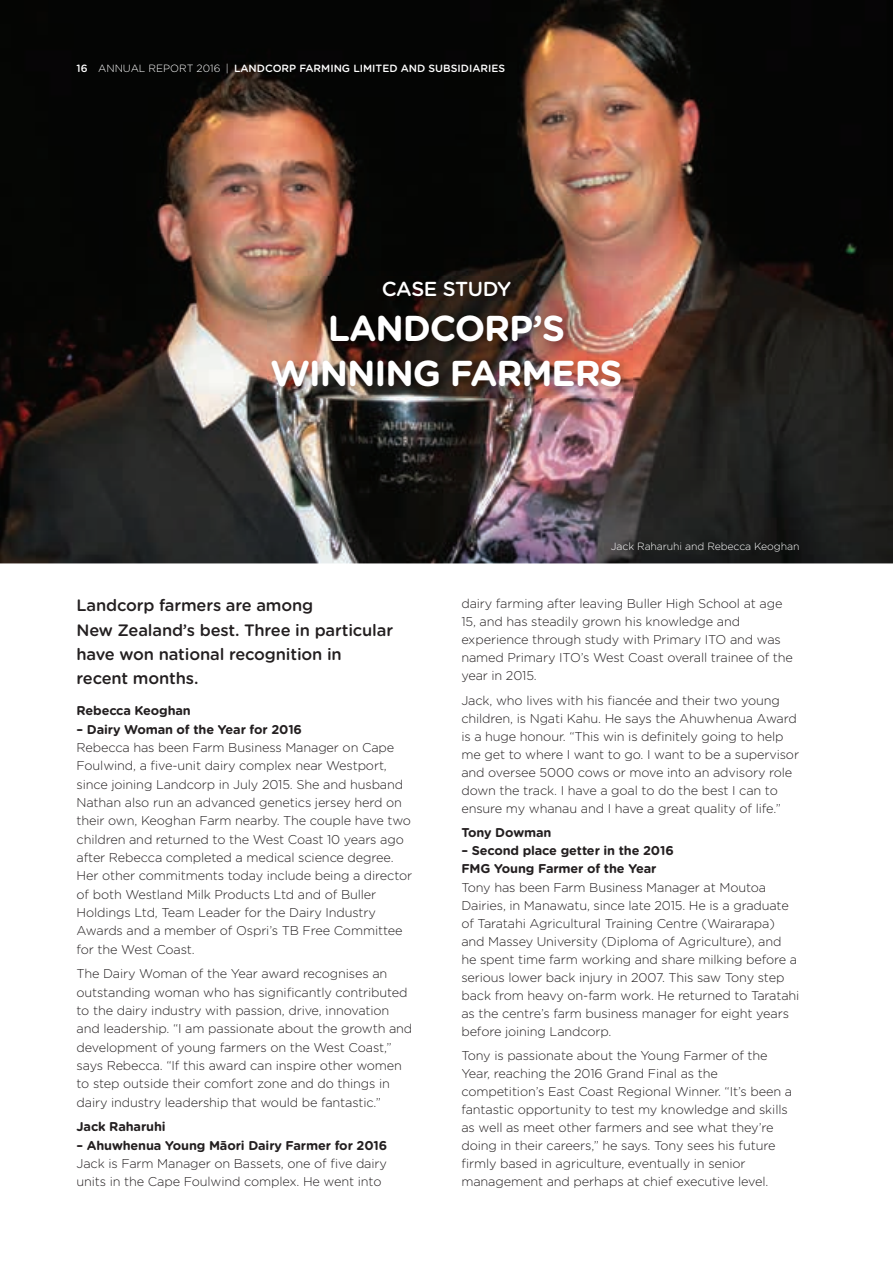
<style>
.page{position:relative;width:893px;height:1263px;background:#fff}
.page>*{position:absolute;margin:0;border:0;box-sizing:border-box;transform-origin:0 0}
.t1{font:700 36px/45px "Gotham Rounded";letter-spacing:-.03em;color:#fff;text-align:center}
.t2{font:500 20.25px "Gotham Rounded";letter-spacing:-.02em;color:#fff}
.t3{font:500 16.5px/24.3px "Gotham Rounded";letter-spacing:-.01em;color:#231f20}
.t4{font:300 12.75px/18px "Gotham Rounded";letter-spacing:-.01em;color:#231f20}
.t5{font:700 12.75px/18px "Gotham Rounded";letter-spacing:-.01em;color:#231f20}
.t6{font:500 10.5px "Gotham Rounded";color:#fff}
.t7{font:300 10.5px "Gotham Rounded";letter-spacing:-.01em;color:#fff}
.s1{font-weight:300}
</style>
<div class="page">
<img style="left:0;top:0;width:893px;height:563px">
<img style="left:267px;top:276px;width:365px;height:121px">
<p class="t6" style="left:77px;top:61px;width:430px">16 <span class="s1">ANNUAL REPORT 2016 |</span> LANDCORP FARMING LIMITED AND SUBSIDIARIES</p>
<h2 class="t2" style="left:382px;top:274px;width:131px">CASE STUDY</h2>
<h1 class="t1" style="left:270px;top:304px;width:354px">LANDCORP’S<br>WINNING FARMERS</h1>
<p class="t3" style="left:77px;top:593px;width:318px">Landcorp farmers are among<br>New Zealand’s best. Three in particular have won national recognition in recent months.</p>
<p class="t5" style="left:77px;top:701px;width:116px">Rebecca Keoghan</p>
<p class="t5" style="left:77px;top:720px;width:227px">– Dairy Woman of the Year for 2016</p>
<p class="t4" style="left:77px;top:738px;width:337px">Rebecca has been Farm Business Manager on Cape Foulwind, a five-unit dairy complex near Westport, since joining Landcorp in July 2015. She and husband Nathan also run an advanced genetics jersey herd on their own, Keoghan Farm nearby. The couple have two children and returned to the West Coast 10 years ago after Rebecca completed a medical science degree.<br>Her other commitments today include being a director of both Westland Milk Products Ltd and of Buller Holdings Ltd, Team Leader for the Dairy Industry Awards and a member of Ospri’s TB Free Committee for the West Coast.</p>
<p class="t4" style="left:77px;top:964px;width:337px">The Dairy Woman of the Year award recognises an outstanding woman who has significantly contributed to the dairy industry with passion, drive, innovation and leadership. “I am passionate about the growth and development of young farmers on the West Coast,” says Rebecca. “If this award can inspire other women to step outside their comfort zone and do things in dairy industry leadership that would be fantastic.”</p>
<p class="t5" style="left:77px;top:1117px;width:91px">Jack Raharuhi</p>
<p class="t5" style="left:77px;top:1136px;width:312px">– Ahuwhenua Young Māori Dairy Farmer for 2016</p>
<p class="t4" style="left:77px;top:1154px;width:312px">Jack is Farm Manager on Bassets, one of five dairy units in the Cape Foulwind complex. He went into</p>
<p class="t7" style="left:611px;top:539px;width:190px">Jack Raharuhi and Rebecca Keoghan</p>
<p class="t4" style="left:461px;top:594px;width:333px">dairy farming after leaving Buller High School at age 15, and has steadily grown his knowledge and experience through study with Primary ITO and was named Primary ITO’s West Coast overall trainee of the year in 2015.</p>
<p class="t4" style="left:461px;top:691px;width:339px">Jack, who lives with his fiancée and their two young children, is Ngati Kahu. He says the Ahuwhenua Award is a huge honour. “This win is definitely going to help me get to where I want to go. I want to be a supervisor and oversee 5000 cows or move into an advisory role down the track. I have a goal to do the best I can to ensure my whanau and I have a great quality of life.”</p>
<p class="t5" style="left:461px;top:823px;width:91px">Tony Dowman</p>
<p class="t5" style="left:461px;top:841px;width:214px">– Second place getter in the 2016<br>FMG Young Farmer of the Year</p>
<p class="t4" style="left:461px;top:877px;width:340px">Tony has been Farm Business Manager at Moutoa Dairies, in Manawatu, since late 2015. He is a graduate of Taratahi Agricultural Training Centre (Wairarapa) and Massey University (Diploma of Agriculture), and he spent time farm working and share milking before a serious lower back injury in 2007. This saw Tony step back from heavy on-farm work. He returned to Taratahi as the centre’s farm business manager for eight years before joining Landcorp.</p>
<p class="t4" style="left:461px;top:1046px;width:332px">Tony is passionate about the Young Farmer of the Year, reaching the 2016 Grand Final as the competition’s East Coast Regional Winner. “It’s been a fantastic opportunity to test my knowledge and skills as well as meet other farmers and see what they’re doing in their careers,” he says. Tony sees his future firmly based in agriculture, eventually in senior management and perhaps at chief executive level.</p>
</div>
